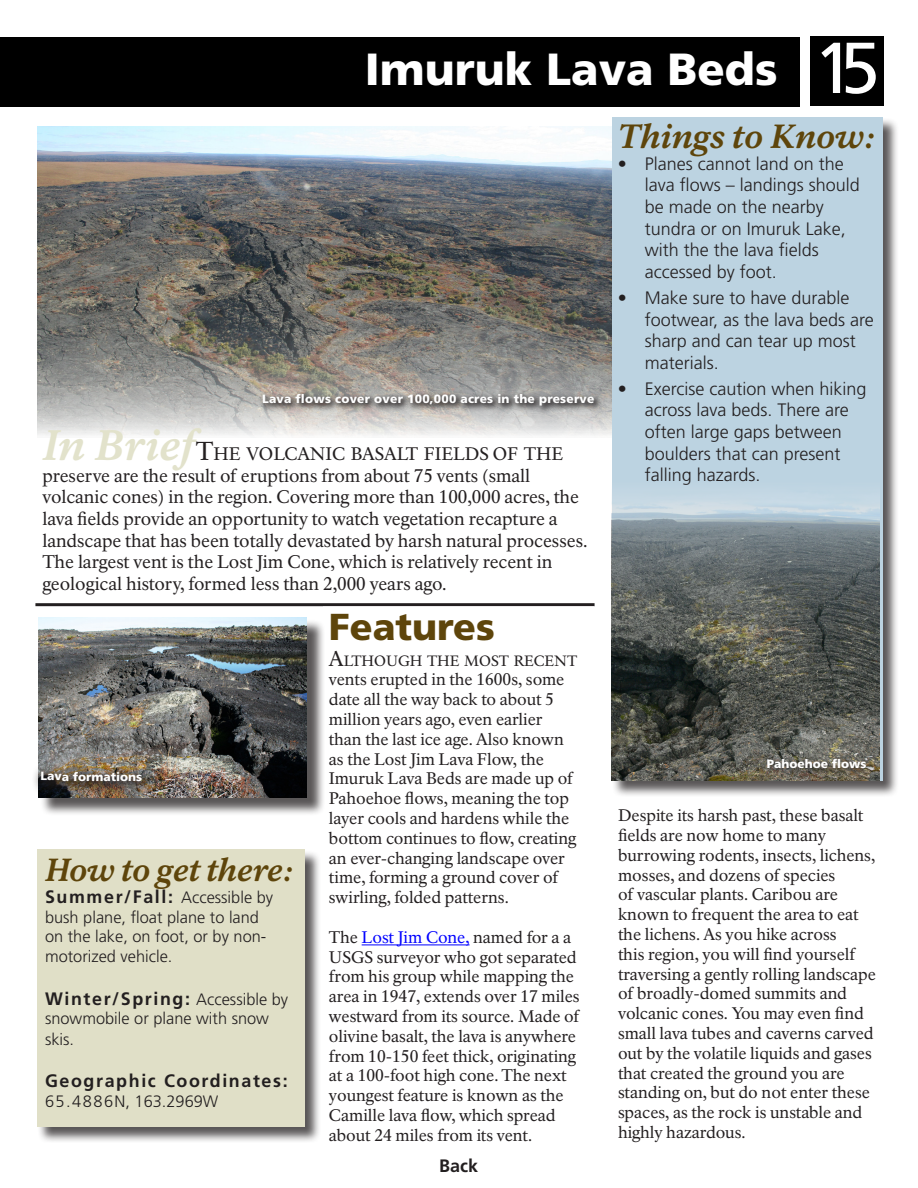
<style>
.page{position:relative;width:918px;height:1188px;background:#fff}
.page>*{position:absolute;margin:0;border:0;box-sizing:border-box;transform-origin:0 0}
.t1{font:900 45px "Frutiger LT Std";color:#fff}
.t2{font:italic 800 42px "NPS Rawlinson OT Old";color:#e2e2cb}
.t3{font:900 37.5px "Frutiger LT Std";color:#5e450b}
.t4{font:italic 800 33px "NPS Rawlinson OT Old";color:#5e450b}
.t5{font:italic 800 31.5px "NPS Rawlinson OT Old";letter-spacing:-.01em;color:#5e450b}
.t6{font:18px/21.6px "NPS Rawlinson OT";letter-spacing:-.005em;color:#231f20}
.t7{font:300 18px/21.6px "Frutiger LT Std";color:#231f20}
.t8{font:700 18px "Frutiger LT Std";letter-spacing:.09em;color:#231f20}
.t9{font:17.85px "NPS Rawlinson OT";color:#231f20}
.t10{font:16.5px/19.8px "NPS Rawlinson OT";color:#231f20}
.t11{font:300 16.5px/19.8px "Frutiger LT Std";color:#231f20}
.t12{font:14.7px "NPS Rawlinson OT";color:#231f20}
.t13{font:900 12px "Frutiger LT Std";letter-spacing:.02em;color:#fff}
.t14{font:900 12px "Frutiger LT Std";letter-spacing:-.01em;color:#fff}
.t15{font:900 12px "Frutiger LT Std";color:#fff}
.s1{font-weight:400;font-size:72px}
.s2{font-size:25.5px}
.s3{font-weight:300;font-size:16.5px}
.s4{font-size:21px}
.s5{color:#00f}
</style>
<div class="page">
<hr style="left:35px;top:603px;width:560px;height:3px;background:#231f20">
<div style="left:37px;top:850px;width:285px;height:294px;background:#231f20;opacity:.75"></div>
<div style="left:37px;top:850px;width:268px;height:277px;background:#e0dfc7"></div>
<img style="left:37px;top:127px;width:575px;height:309px">
<div style="left:612px;top:118px;width:287px;height:680px;background:#231f20;opacity:.75"></div>
<div style="left:612px;top:117px;width:270px;height:664px;background:#bcd3e1"></div>
<hr style="left:362px;top:945px;width:108px;height:1px;background:#00f">
<div style="left:258px;top:390px;width:344px;height:25px;background:#231f20;opacity:.75"></div>
<div style="left:810px;top:36px;width:74px;height:70px;background:#000"></div>
<div style="left:0;top:38px;width:800px;height:69px;background:#000"></div>
<div style="left:41px;top:619px;width:285px;height:197px;background:#231f20;opacity:.75"></div>
<img style="left:38px;top:617px;width:269px;height:181px">
<div style="left:32px;top:762px;width:125px;height:35px;background:#231f20;opacity:.75"></div>
<img style="left:612px;top:497px;width:268px;height:284px">
<div style="left:762px;top:754px;width:115px;height:25px;background:#231f20;opacity:.75"></div>
<h2 class="t1" style="left:365px;top:42px;width:517px">Imuruk Lava Beds <span class="s1">15</span></h2>
<p class="t13" style="left:262px;top:392px;width:334px">Lava fows cover over 100,000 acres in the preserve</p>
<h3 class="t2" style="left:42px;top:421px;width:168px">In Brief</h3>
<p class="t9" style="left:196px;top:443px;width:369px"><span class="s2">T</span>HE VOLCANIC BASALT FIELDS OF THE</p>
<p class="t6" style="left:42px;top:465px;width:547px">preserve are the result of eruptions from about 75 vents (small volcanic cones) in the region. Covering more than 100,000 acres, the lava felds provide an opportunity to watch vegetation recapture a landscape that has been totally devastated by harsh natural processes.<br>The largest vent is the Lost Jim Cone, which is relatively recent in geological history, formed less than 2,000 years ago.</p>
<p class="t14" style="left:41px;top:769px;width:103px">Lava formations</p>
<h3 class="t5" style="left:45px;top:851px;width:249px">How to get there:</h3>
<p class="t8" style="left:45px;top:886px;width:230px">Summer/Fall: <span class="s3">Accessible by</span></p>
<p class="t11" style="left:45px;top:907px;width:223px">bush plane, foat plane to land on the lake, on foot, or by non&shy;motorized vehicle.</p>
<p class="t8" style="left:45px;top:988px;width:245px">Winter/Spring: <span class="s3">Accessible by</span></p>
<p class="t11" style="left:45px;top:1008px;width:225px;line-height:20.9px">snowmobile or plane with snow skis.</p>
<p class="t8" style="left:45px;top:1071px;width:244px">Geographic Coordinates:</p>
<p class="t11" style="left:45px;top:1092px;width:175px">65.4886N, 163.2969W</p>
<h3 class="t3" style="left:329px;top:605px;width:167px">Features</h3>
<p class="t12" style="left:329px;top:652px;width:250px"><span class="s4">A</span>LTHOUGH THE MOST RECENT</p>
<p class="t10" style="left:329px;top:670px;width:246px">vents erupted in the 1600s, some date all the way back to about 5 million years ago, even earlier than the last ice age. Also known as the Lost Jim Lava Flow, the<br>Imuruk Lava Beds are made up of<br>Pahoehoe fows, meaning the top</p>
<p class="t10" style="left:329px;top:808px;width:249px">layer cools and hardens while the bottom continues to fow, creating an ever-changing landscape over time, forming a ground cover of swirling, folded patterns.</p>
<p class="t10" style="left:329px;top:927px;width:253px">The <span class="s5">Lost Jim Cone,</span> named for a a<br>USGS surveyor who got separated from his group while mapping the area in 1947, extends over 17 miles westward from its source. Made of olivine basalt, the lava is anywhere from 10-150 feet thick, originating at a 100-foot high cone. The next youngest feature is known as the<br>Camille lava fow, which spread about 24 miles from its vent.</p>
<p class="t8" style="left:439px;top:1156px;width:41px">Back</p>
<h3 class="t4" style="left:618px;top:117px;width:258px">Things to Know:</h3>
<p class="t7" style="left:645px;top:153px;width:217px">Planes cannot land on the lava fows – landings should be made on the nearby tundra or on Imuruk Lake, with the the lava felds accessed by foot.</p>
<p class="t7" style="left:645px;top:287px;width:231px">Make sure to have durable footwear, as the lava beds are sharp and can tear up most materials.</p>
<p class="t7" style="left:645px;top:378px;width:223px">Exercise caution when hiking across lava beds. There are often large gaps between boulders that can present falling hazards.</p>
<p class="t7" style="left:618px;top:153px;width:10px">•</p>
<p class="t7" style="left:618px;top:287px;width:10px">•</p>
<p class="t7" style="left:618px;top:378px;width:10px">•</p>
<p class="t15" style="left:767px;top:756px;width:101px">Pahoehoe fows</p>
<p class="t10" style="left:618px;top:806px;width:259px">Despite its harsh past, these basalt felds are now home to many burrowing rodents, insects, lichens, mosses, and dozens of species<br>of vascular plants. Caribou are known to frequent the area to eat the lichens. As you hike across<br>this region, you will fnd yourself traversing a gently rolling landscape of broadly-domed summits and volcanic cones. You may even fnd small lava tubes and caverns carved out by the volatile liquids and gases that created the ground you are standing on, but do not enter these spaces, as the rock is unstable and highly hazardous.</p>
</div>
